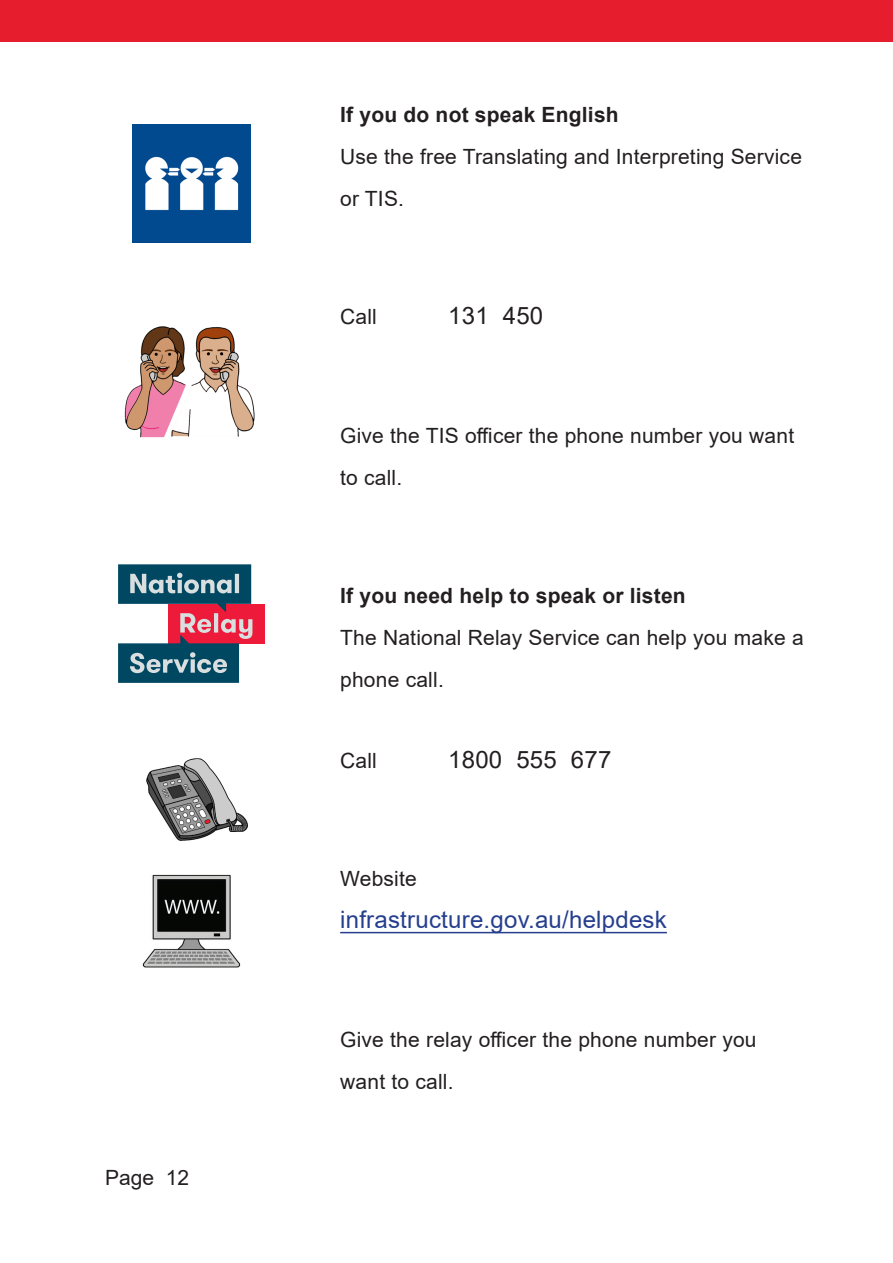
<style>
.page{position:relative;width:893px;height:1263px;background:#fff}
.page>*{position:absolute;margin:0;border:0;box-sizing:border-box;transform-origin:0 0}
.t1{font:24px "Arial";letter-spacing:.01em;color:#253f8e}
.t2{font:24px "Arial";letter-spacing:.01em;color:#231f20}
.t3{font:21px/42px "Arial";letter-spacing:.01em;color:#231f20}
.t4{font:700 21px "Arial";letter-spacing:.01em;color:#231f20}
</style>
<div class="page">
<div style="left:0;top:0;width:893px;height:41px;background:#e61d2d"></div>
<hr style="left:340px;top:932px;width:327px;height:1px;background:#253f8e">
<img style="left:132px;top:124px;width:119px;height:119px">
<img style="left:124px;top:326px;width:131px;height:112px">
<div style="left:168px;top:604px;width:97px;height:39px;background:#ed1a3a"></div>
<svg style="left:118px;top:564px;width:134px;height:119px"></svg>
<img style="left:146px;top:758px;width:102px;height:83px">
<img style="left:142px;top:874px;width:99px;height:94px">
<p class="t3" style="left:105px;top:1156px;width:86px">Page 12</p>
<p class="t4" style="left:340px;top:99px;width:280px">If you do not speak English</p>
<p class="t3" style="left:340px;top:135px;width:463px">Use the free Translating and Interpreting Service or TIS.</p>
<p class="t3" style="left:340px;top:296px;width:38px">Call</p>
<p class="t2" style="left:448px;top:299px;width:97px">131 450</p>
<p class="t3" style="left:340px;top:414px;width:456px">Give the TIS officer the phone number you want to call.</p>
<p class="t4" style="left:340px;top:581px;width:347px">If you need help to speak or listen</p>
<p class="t3" style="left:340px;top:617px;width:465px">The National Relay Service can help you make a phone call.</p>
<p class="t3" style="left:340px;top:739px;width:38px">Call</p>
<p class="t2" style="left:448px;top:743px;width:165px">1800 555 677</p>
<p class="t3" style="left:340px;top:857px;width:78px">Website</p>
<p class="t1" style="left:340px;top:903px;width:328px">infrastructure.gov.au/helpdesk</p>
<p class="t3" style="left:340px;top:1018px;width:418px">Give the relay officer the phone number you want to call.</p>
</div>
